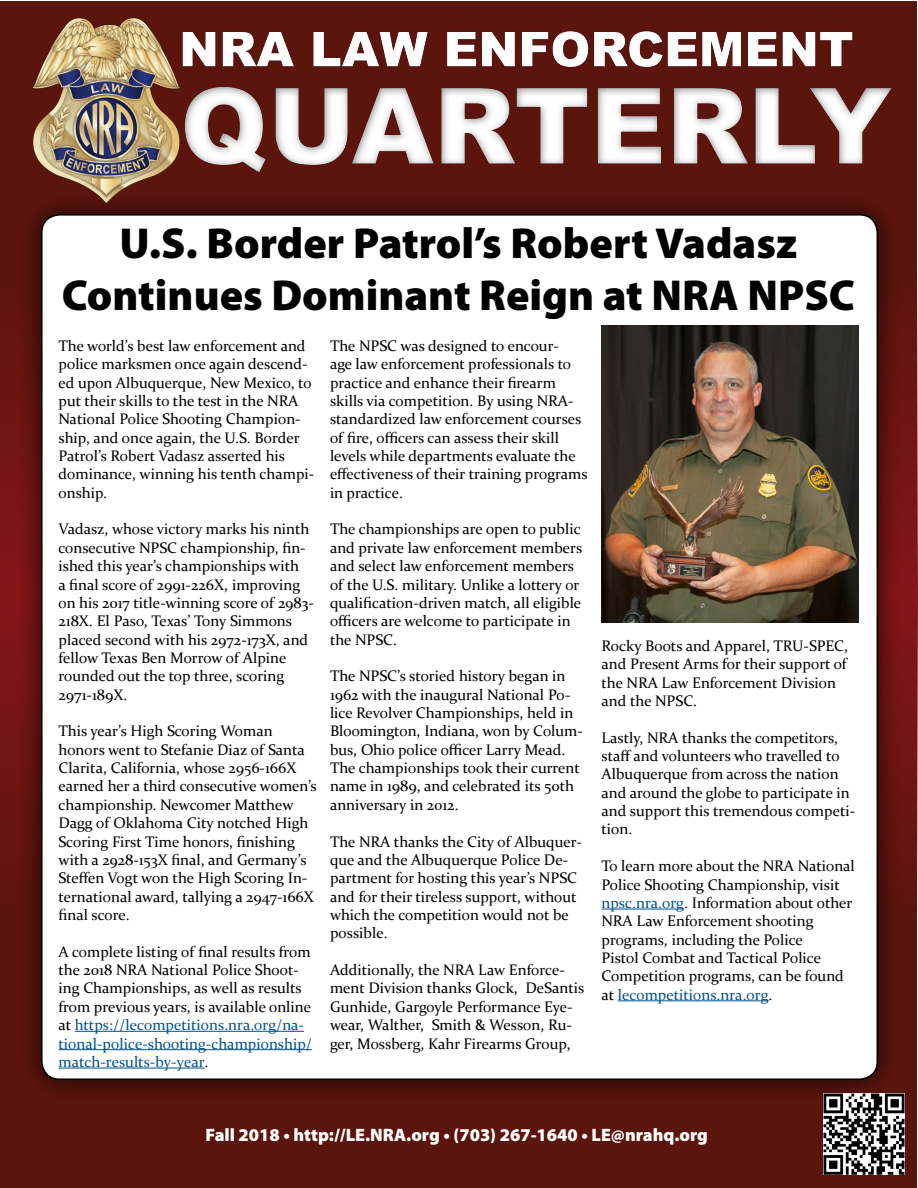
<style>
.page{position:relative;width:918px;height:1188px;background:#fff}
.page>*{position:absolute;margin:0;border:0;box-sizing:border-box;transform-origin:0 0}
.t1{font:900 43.5px/52.2px "Myriad Pro";color:#000;text-align:center}
.t2{font:900 18px "Myriad Pro";color:#fff}
.t3{font:15.3px/18.3px "Constantia";color:#000}
.s1{color:#00528f}
</style>
<div class="page">
<div style="left:1px;top:1px;width:916px;height:1186px;background:#5b150d"></div>
<div style="left:0;top:594px;width:918px;height:324px;background:linear-gradient(to bottom,#841618,#5b150d)"></div>
<div style="left:0;top:270px;width:918px;height:324px;background:linear-gradient(to bottom,#5b150d,#841618)"></div>
<div style="left:18px;top:192px;width:883px;height:911px;background:#000;opacity:.75"></div>
<div style="left:42px;top:215px;width:835px;height:864px;background:#fff;border-radius:18px"></div>
<img style="left:0;top:14px;width:901px;height:211px">
<img style="left:824px;top:1094px;width:80px;height:80px">
<img style="left:601px;top:326px;width:257px;height:297px">
<hr style="left:75px;top:1031px;width:229px;height:1px;background:#00528f">
<hr style="left:59px;top:1049px;width:253px;height:1px;background:#00528f">
<hr style="left:59px;top:1068px;width:146px;height:1px;background:#00528f">
<hr style="left:601px;top:909px;width:83px;height:1px;background:#00528f">
<hr style="left:618px;top:1000px;width:150px;height:1px;background:#00528f">
<h1 class="t1" style="left:62px;top:215px;width:795px">U.S. Border Patrol’s Robert Vadasz<br>Continues Dominant Reign at NRA NPSC</h1>
<p class="t3" style="left:330px;top:336px;width:259px">The NPSC was designed to encour-<br>age law enforcement professionals to practice and enhance their firearm skills via competition. By using NRA&shy;standardized law enforcement courses of fire, officers can assess their skill levels while departments evaluate the effectiveness of their training programs in practice.</p>
<p class="t3" style="left:330px;top:519px;width:254px">The championships are open to public and private law enforcement members and select law enforcement members of the U.S. military. Unlike a lottery or qualification-driven match, all eligible officers are welcome to participate in the NPSC.</p>
<p class="t3" style="left:330px;top:666px;width:255px">The NPSC’s storied history began in 1962 with the inaugural National Po&shy;lice Revolver Championships, held in Bloomington, Indiana, won by Colum&shy;bus, Ohio police officer Larry Mead.<br>The championships took their current name in 1989, and celebrated its 50th anniversary in 2012.</p>
<p class="t3" style="left:330px;top:832px;width:254px">The NRA thanks the City of Albuquer&shy;que and the Albuquerque Police De&shy;partment for hosting this year’s NPSC and for their tireless support, without which the competition would not be possible.</p>
<p class="t3" style="left:330px;top:960px;width:256px">Additionally, the NRA Law Enforce&shy;ment Division thanks Glock, DeSantis Gunhide, Gargoyle Performance Eye&shy;wear, Walther, Smith &amp; Wesson, Ru&shy;ger, Mossberg, Kahr Firearms Group,</p>
<p class="t3" style="left:59px;top:336px;width:257px">The world’s best law enforcement and police marksmen once again descend&shy;ed upon Albuquerque, New Mexico, to put their skills to the test in the NRA National Police Shooting Champion&shy;ship, and once again, the U.S. Border Patrol’s Robert Vadasz asserted his dominance, winning his tenth champi&shy;onship.</p>
<p class="t3" style="left:59px;top:519px;width:257px">Vadasz, whose victory marks his ninth consecutive NPSC championship, fin&shy;ished this year’s championships with<br>a final score of 2991-226X, improving on his 2017 title-winning score of 2983- 218X. El Paso, Texas’ Tony Simmons placed second with his 2972-173X, and fellow Texas Ben Morrow of Alpine rounded out the top three, scoring 2971-189X.</p>
<p class="t3" style="left:59px;top:721px;width:260px">This year’s High Scoring Woman honors went to Stefanie Diaz of Santa Clarita, California, whose 2956-166X earned her a third consecutive women’s championship. Newcomer Matthew Dagg of Oklahoma City notched High Scoring First Time honors, finishing with a 2928-153X final, and Germany’s Steffen Vogt won the High Scoring In&shy;ternational award, tallying a 2947-166X final score.</p>
<p class="t3" style="left:59px;top:942px;width:255px">A complete listing of final results from the 2018 NRA National Police Shoot&shy;ing Championships, as well as results from previous years, is available online at <span class="s1">https://lecompetitions.nra.org/na&shy;tional-police-shooting-championship/ match-results-by-year</span>.</p>
<p class="t3" style="left:601px;top:636px;width:248px">Rocky Boots and Apparel, TRU-SPEC, and Present Arms for their support of the NRA Law Enforcement Division and the NPSC.</p>
<p class="t3" style="left:601px;top:728px;width:255px">Lastly, NRA thanks the competitors, staff and volunteers who travelled to<br>Albuquerque from across the nation and around the globe to participate in and support this tremendous competi&shy;tion.</p>
<p class="t3" style="left:601px;top:856px;width:255px">To learn more about the NRA National Police Shooting Championship, visit <span class="s1">npsc.nra.org</span>. Information about other NRA Law Enforcement shooting programs, including the Police<br>Pistol Combat and Tactical Police Competition programs, can be found at <span class="s1">lecompetitions.nra.org</span>.</p>
<p class="t2" style="left:206px;top:1123px;width:504px">Fall 2018 • http://LE.NRA.org • (703) 267-1640 • LE@nrahq.org</p>
</div>
